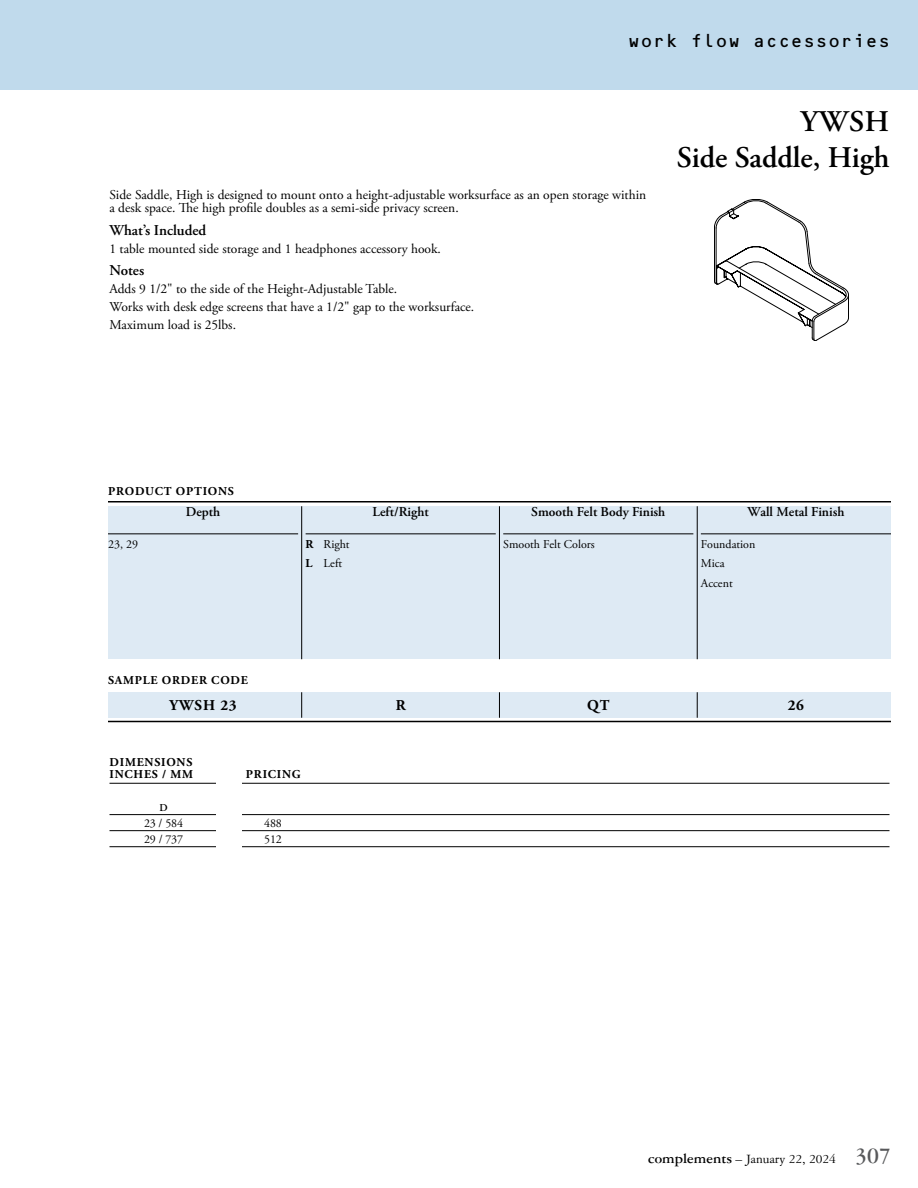
<style>
.page{position:relative;width:918px;height:1188px;background:#fff}
.page>*{position:absolute;margin:0;border:0;box-sizing:border-box;transform-origin:0 0}
.t1{font:600 30px/36px "Adobe Garamond Pro";letter-spacing:.005em;color:#000;text-align:right}
.t2{font:18px "OCRB Std";letter-spacing:-.025em;color:#000}
.t3{font:600 15px "Adobe Garamond Pro";color:#000}
.t4{font:700 15px "Adobe Garamond Pro";letter-spacing:.055em;color:#000}
.t5{font:13.5px/18px "Adobe Garamond Pro";color:#000}
.t6{font:600 13.5px "Adobe Garamond Pro";color:#000}
.t7{font:13.5px "Garamond Three";color:#000}
.t8{font:12px/19.5px "Adobe Garamond Pro";color:#000}
.t9{font:700 12px/12px "Adobe Garamond Pro";letter-spacing:.065em;color:#000}
.t10{font:600 10.5px "Adobe Garamond Pro";color:#000}
.s1{font-weight:700}
.s2{font-weight:700;font-size:15px}
.s3{font-weight:700;font-size:24px;color:#58595b}
</style>
<div class="page">
<div style="left:0;top:0;width:918px;height:90px;background:#c0daec"></div>
<div style="left:108px;top:692px;width:783px;height:26px;background:#deeaf4"></div>
<div style="left:108px;top:506px;width:783px;height:153px;background:#deeaf4"></div>
<hr style="left:108px;top:534px;width:190px;height:1px;background:#000">
<hr style="left:306px;top:534px;width:190px;height:1px;background:#000">
<hr style="left:503px;top:534px;width:190px;height:1px;background:#000">
<hr style="left:701px;top:534px;width:190px;height:1px;background:#000">
<hr style="left:108px;top:501px;width:783px;height:1px;background:#000">
<hr style="left:108px;top:721px;width:783px;height:1px;background:#000">
<svg style="left:499px;top:692px;width:1px;height:26px"></svg>
<svg style="left:697px;top:692px;width:1px;height:26px"></svg>
<svg style="left:301px;top:692px;width:1px;height:26px"></svg>
<hr style="left:499px;top:506px;width:1px;height:153px;background:#000">
<hr style="left:697px;top:506px;width:1px;height:153px;background:#000">
<hr style="left:301px;top:506px;width:1px;height:153px;background:#000">
<hr style="left:110px;top:783px;width:780px;height:1px;background:#000">
<hr style="left:110px;top:814px;width:780px;height:1px;background:#000">
<hr style="left:110px;top:830px;width:780px;height:1px;background:#000">
<hr style="left:110px;top:846px;width:780px;height:1px;background:#000">
<div style="left:216px;top:756px;width:26px;height:108px;background:#fff"></div>
<svg style="left:714px;top:199px;width:135px;height:142px"></svg>
<h2 class="t2" style="left:628px;top:31px;width:265px">work flow accessories</h2>
<p class="t5" style="left:110px;top:188px;width:538px;line-height:13.5px">Side Saddle, High is designed to mount onto a height-adjustable worksurface as an open storage within a desk space. The high profile doubles as a semi-side privacy screen.</p>
<p class="t3" style="left:110px;top:221px;width:98px">What’s Included</p>
<p class="t5" style="left:110px;top:240px;width:333px">1 table mounted side storage and 1 headphones accessory hook.</p>
<p class="t3" style="left:110px;top:262px;width:36px">Notes</p>
<p class="t5" style="left:110px;top:280px;width:366px">Adds 9 1/2" to the side of the Height-Adjustable Table.<br>Works with desk edge screens that have a 1/2" gap to the worksurface.<br>Maximum load is 25lbs.</p>
<h1 class="t1" style="left:677px;top:104px;width:214px">YWSH<br>Side Saddle, High</h1>
<p class="t9" style="left:108px;top:485px;width:127px">PRODUCT OPTIONS</p>
<p class="t8" style="left:108px;top:534px;width:31px">23, 29</p>
<p class="t6" style="left:186px;top:504px;width:36px">Depth</p>
<p class="t9" style="left:108px;top:674px;width:141px">SAMPLE ORDER CODE</p>
<p class="t8" style="left:306px;top:534px;width:46px"><span class="s1">R</span> Right<br><span class="s1">L</span> Left</p>
<p class="t6" style="left:373px;top:504px;width:58px">Left/Right</p>
<p class="t6" style="left:531px;top:504px;width:136px">Smooth Felt Body Finish</p>
<p class="t8" style="left:503px;top:534px;width:93px">Smooth Felt Colors</p>
<p class="t6" style="left:747px;top:504px;width:99px">Wall Metal Finish</p>
<p class="t8" style="left:701px;top:534px;width:56px">Foundation<br>Mica<br>Accent</p>
<p class="t4" style="left:169px;top:697px;width:69px">YWSH 23</p>
<p class="t4" style="left:396px;top:697px;width:11px">R</p>
<p class="t4" style="left:587px;top:697px;width:24px">QT</p>
<p class="t4" style="left:788px;top:697px;width:18px">26</p>
<p class="t9" style="left:110px;top:757px;width:85px">DIMENSIONS<br>INCHES / MM</p>
<p class="t9" style="left:246px;top:769px;width:56px">PRICING</p>
<p class="t10" style="left:159px;top:801px;width:10px">D</p>
<p class="t8" style="left:144px;top:814px;width:41px">23 / 584</p>
<p class="t8" style="left:264px;top:814px;width:19px">488</p>
<p class="t8" style="left:144px;top:830px;width:41px">29 / 737</p>
<p class="t8" style="left:264px;top:830px;width:19px">512</p>
<p class="t7" style="left:648px;top:1152px;width:244px"><span class="s2">complements</span> – January 22, 2024 <span class="s3">307</span></p>
</div>
